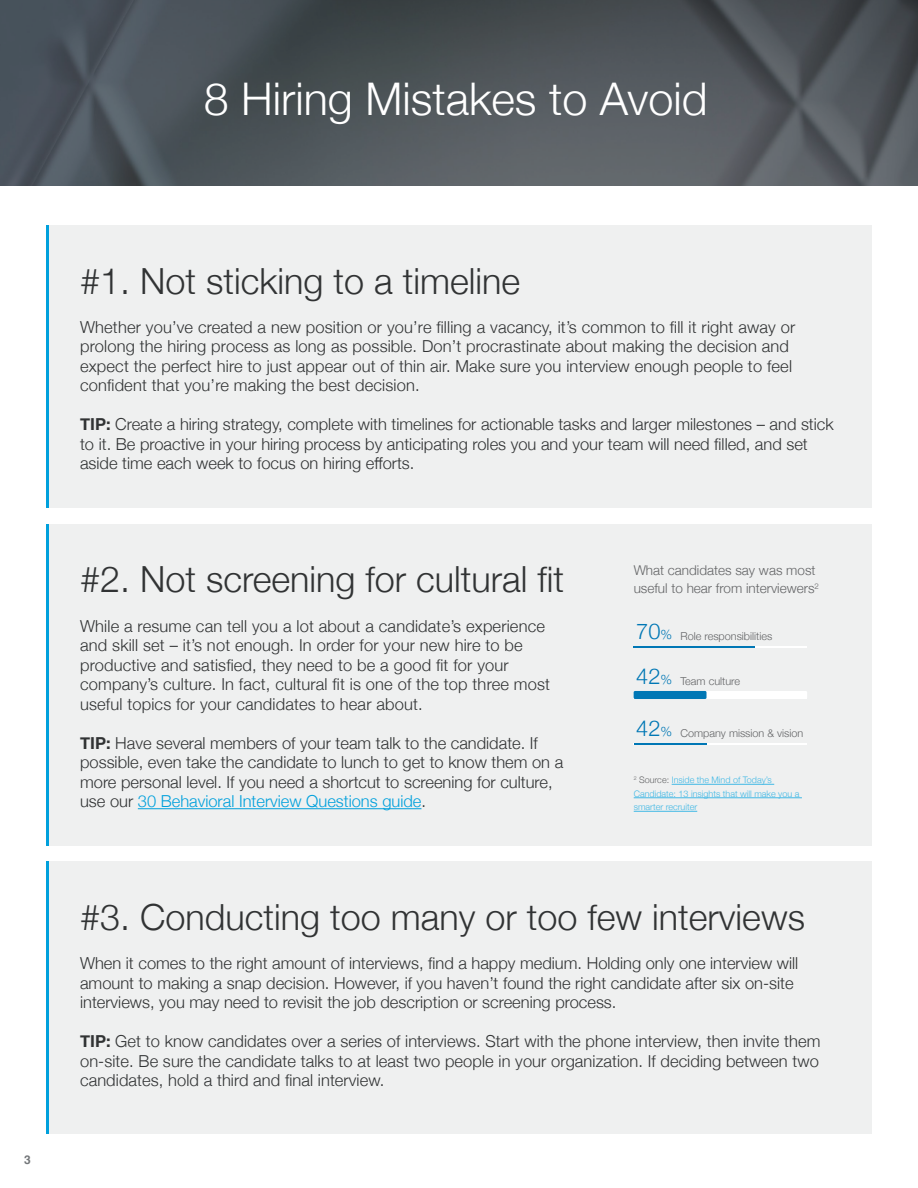
<style>
.page{position:relative;width:918px;height:1188px;background:#fff}
.page>*{position:absolute;margin:0;border:0;box-sizing:border-box;transform-origin:0 0}
.t1{font:300 45px "Helvetica Neue";color:#fff}
.t2{font:300 36px "Helvetica Neue";color:#313334}
.t3{font:300 21.9px/44.8px "Helvetica Neue";color:#0077b5}
.t4{font:300 16.5px/19.5px "Helvetica Neue";color:#313334}
.t5{font:300 13.5px/18px "Helvetica Neue";color:#636466}
.t6{font:700 12px "Helvetica";color:#737679}
.t7{font:300 10.8px "Helvetica Neue";color:#636466}
.t8{font:300 9px/13.5px "Helvetica Neue";color:#40b8e5}
.s1{font-weight:700}
.s2{color:#00a0dc}
.s3{font-size:13.05px}
.s4{font-size:21.9px;color:#0077b5}
.s5{font-size:13.05px;color:#0077b5}
.s6{color:#636466}
</style>
<div class="page">
<div style="left:46px;top:524px;width:826px;height:322px;background:#eff0f0"></div>
<hr style="left:138px;top:808px;width:283px;height:1px;background:#00a0dc">
<svg style="left:0;top:0;width:918px;height:186px;background:#4e555a"></svg>
<div style="left:46px;top:225px;width:826px;height:282px;background:#eff0f0"></div>
<div style="left:46px;top:861px;width:826px;height:273px;background:#eff0f0"></div>
<hr style="left:46px;top:225px;width:3px;height:282px;background:#00a0dc">
<hr style="left:46px;top:524px;width:3px;height:322px;background:#00a0dc">
<hr style="left:46px;top:861px;width:3px;height:273px;background:#00a0dc">
<div style="left:634px;top:691px;width:173px;height:8px;background:#fff;border-radius:2px"></div>
<hr style="left:672px;top:784px;width:102px;height:1px;background:#40b8e5">
<hr style="left:634px;top:798px;width:168px;height:1px;background:#40b8e5">
<hr style="left:634px;top:811px;width:63px;height:1px;background:#40b8e5">
<svg style="left:634px;top:646px;width:173px;height:2px"></svg>
<div style="left:634px;top:691px;width:73px;height:8px;background:#0077b5;border-radius:2px"></div>
<svg style="left:634px;top:743px;width:173px;height:2px"></svg>
<h1 class="t1" style="left:204px;top:62px;width:505px">8 Hiring Mistakes to Avoid</h1>
<p class="t6" style="left:24px;top:1150px;width:8px">3</p>
<h2 class="t2" style="left:80px;top:252px;width:442px">#1. Not sticking to a timeline</h2>
<p class="t4" style="left:80px;top:316px;width:717px">Whether you’ve created a new position or you’re filling a vacancy, it’s common to fill it right away or prolong the hiring process as long as possible. Don’t procrastinate about making the decision and expect the perfect hire to just appear out of thin air. Make sure you interview enough people to feel confident that you’re making the best decision.</p>
<p class="t4" style="left:80px;top:414px;width:755px"><span class="s1">TIP:</span> Create a hiring strategy, complete with timelines for actionable tasks and larger milestones – and stick to it. Be proactive in your hiring process by anticipating roles you and your team will need filled, and set aside time each week to focus on hiring efforts.</p>
<h2 class="t2" style="left:80px;top:550px;width:486px">#2. Not screening for cultural fit</h2>
<p class="t4" style="left:80px;top:615px;width:472px">While a resume can tell you a lot about a candidate’s experience and skill set – it’s not enough. In order for your new hire to be productive and satisfied, they need to be a good fit for your company’s culture. In fact, cultural fit is one of the top three most useful topics for your candidates to hear about.</p>
<p class="t4" style="left:80px;top:732px;width:485px"><span class="s1">TIP:</span> Have several members of your team talk to the candidate. If possible, even take the candidate to lunch to get to know them on a more personal level. If you need a shortcut to screening for culture, use our <span class="s2">30 Behavioral Interview Questions guide</span>.</p>
<p class="t5" style="left:634px;top:560px;width:187px">What candidates say was most useful to hear from interviewers<sup>2</sup></p>
<h3 class="t3" style="left:636px;top:607px;width:37px">70<span class="s3">%<br></span>42<span class="s3">%</span></h3>
<p class="t7" style="left:636px;top:725px;width:169px"><span class="s4">42</span><span class="s5">%</span> Company mission &amp; vision</p>
<p class="t7" style="left:680px;top:627px;width:93px">Role responsibilities</p>
<p class="t7" style="left:680px;top:672px;width:61px">Team culture</p>
<p class="t8" style="left:634px;top:773px;width:167px"><sup>2</sup> <span class="s6">Source:</span> Inside the Mind of Today’s<br>Candidate: 13 insights that will make you a smarter recruiter</p>
<h2 class="t2" style="left:80px;top:888px;width:726px">#3. Conducting too many or too few interviews</h2>
<p class="t4" style="left:80px;top:952px;width:720px">When it comes to the right amount of interviews, find a happy medium. Holding only one interview will amount to making a snap decision. However, if you haven’t found the right candidate after six on-site interviews, you may need to revisit the job description or screening process.</p>
<p class="t4" style="left:80px;top:1030px;width:742px;text-align:justify"><span class="s1">TIP:</span> Get to know candidates over a series of interviews. Start with the phone interview, then invite them on-site. Be sure the candidate talks to at least two people in your organization. If deciding between two candidates, hold a third and final interview.</p>
</div>
